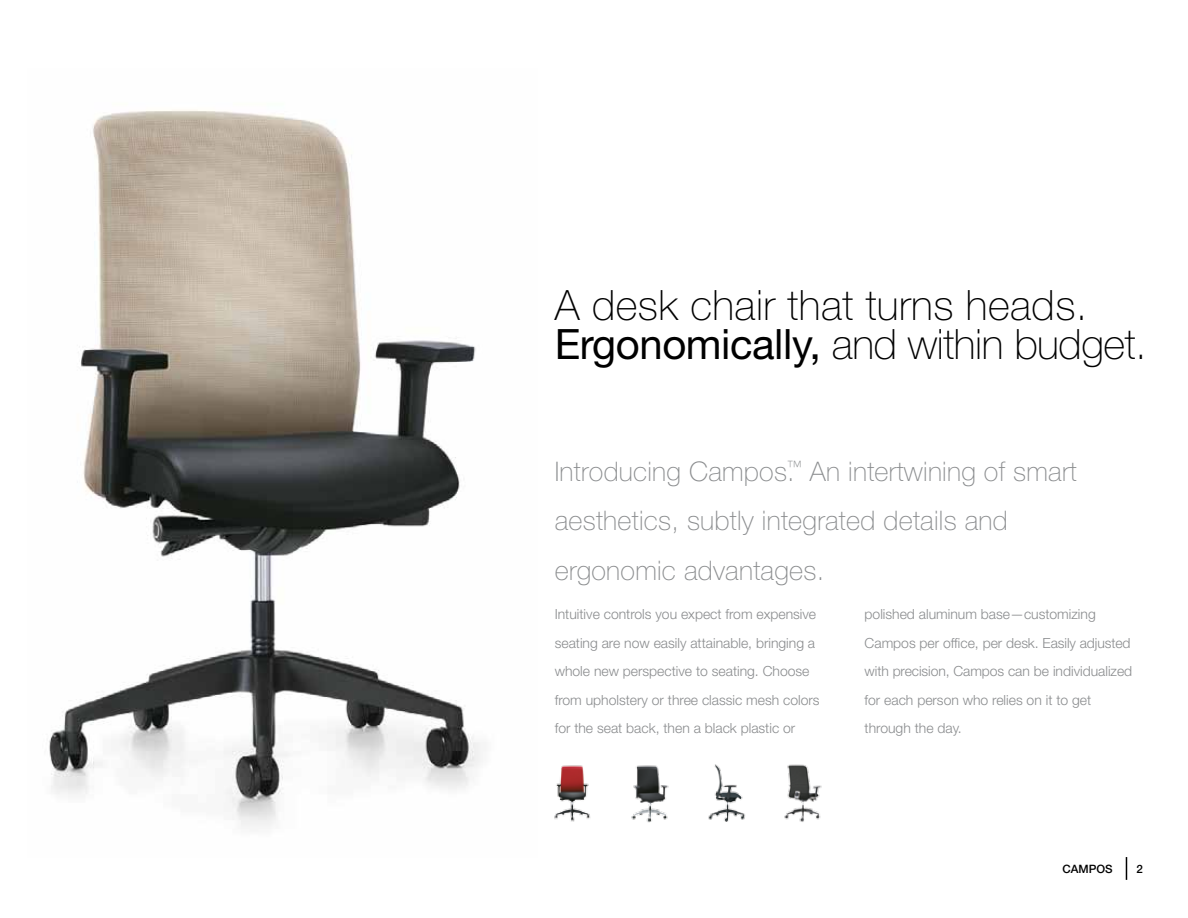
<style>
.page{position:relative;width:1188px;height:918px;background:#fff}
.page>*{position:absolute;margin:0;border:0;box-sizing:border-box;transform-origin:0 0}
.t1{font:100 41.85px/39px "Helvetica Neue LT Std";letter-spacing:.01em;color:#000}
.t2{font:100 27px/49.5px "Helvetica Neue LT Std";letter-spacing:.01em;color:#8a8c8e}
.t3{font:300 13.95px/28.5px "Helvetica Neue LT Std";color:#8a8c8e}
.t4{font:500 11.55px "Helvetica Neue LT Std";color:#000}
.s1{font-weight:400}
</style>
<div class="page">
<img style="left:49px;top:110px;width:432px;height:717px">
<img style="left:631px;top:765px;width:38px;height:58px">
<img style="left:554px;top:765px;width:37px;height:57px">
<img style="left:708px;top:764px;width:37px;height:58px">
<img style="left:784px;top:764px;width:38px;height:58px">
<svg style="left:1126px;top:857px;width:1px;height:23px"></svg>
<h1 class="t1" style="left:555px;top:286px;width:594px">A desk chair that turns heads.<br><span class="s1">Ergonomically,</span> and within budget.</h1>
<h2 class="t2" style="left:555px;top:446px;width:524px">Introducing Campos.<sup>™</sup> An intertwining of smart aesthetics, subtly integrated details and ergonomic advantages.</h2>
<p class="t3" style="left:555px;top:600px;width:266px">Intuitive controls you expect from expensive seating are now easily attainable, bringing a whole new perspective to seating. Choose from upholstery or three classic mesh colors for the seat back, then a black plastic or</p>
<p class="t3" style="left:865px;top:600px;width:269px">polished aluminum base—customizing Campos per office, per desk. Easily adjusted with precision, Campos can be individualized for each person who relies on it to get through the day.</p>
<p class="t4" style="left:1063px;top:862px;width:52px">CAMPOS</p>
<p class="t4" style="left:1136px;top:862px;width:8px">2</p>
</div>
